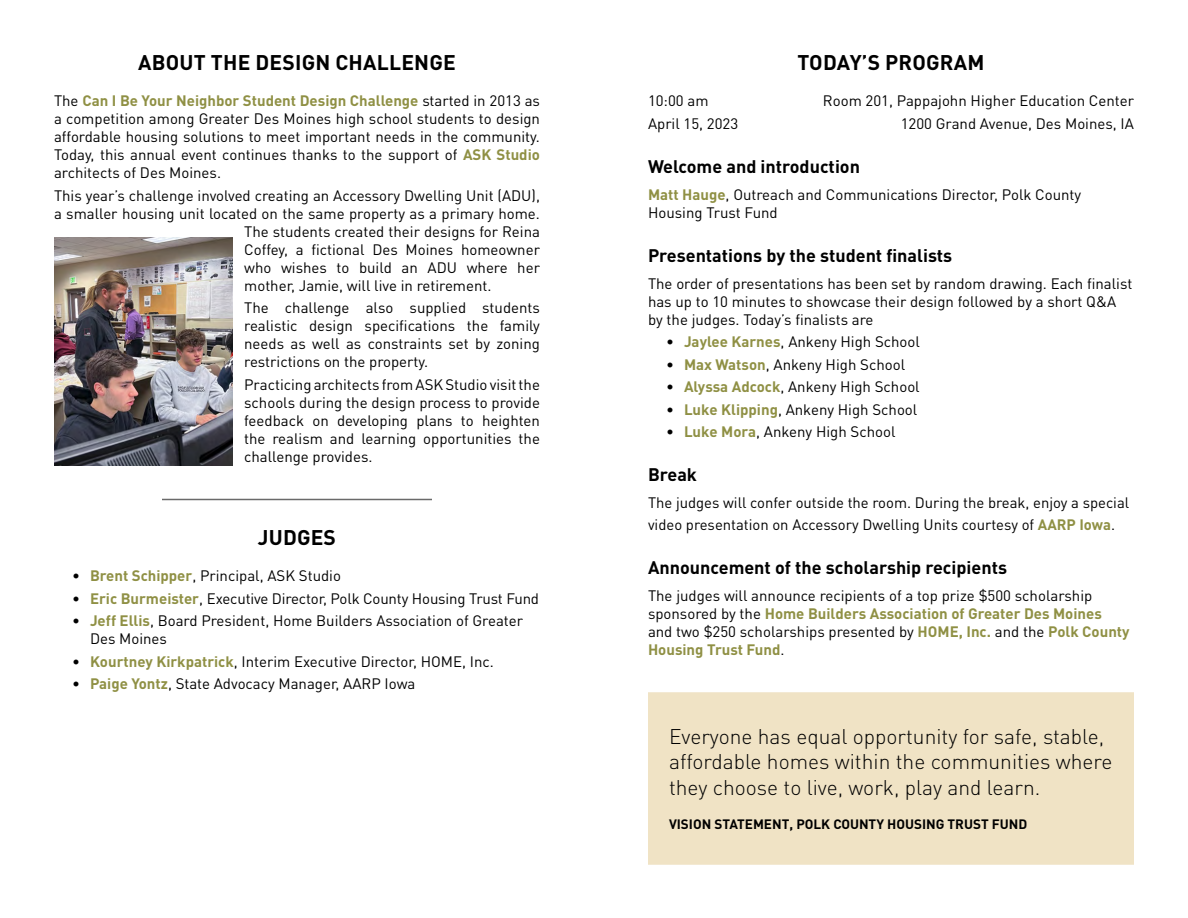
<style>
.page{position:relative;width:1188px;height:918px;background:#fff}
.page>*{position:absolute;margin:0;border:0;box-sizing:border-box;transform-origin:0 0}
.t1{font:300 21px/25.2px "DIN Pro";color:#000}
.t2{font:700 21px "DIN Pro";letter-spacing:.01em;color:#000}
.t3{font:700 18px "DIN Pro";color:#000}
.t4{font:15px/18px "DIN Pro";color:#000}
.t5{font:700 13.5px "DIN Pro";color:#000}
.s1{font-weight:700;color:#8f9044}
</style>
<div class="page">
<hr style="left:162px;top:499px;width:270px;height:1px;background:#6a6a6a">
<img style="left:54px;top:238px;width:178px;height:227px">
<div style="left:649px;top:693px;width:484px;height:171px;background:#f0e3c5"></div>
<div style="left:648px;top:692px;width:486px;height:173px;border:2px solid #f0e3c5"></div>
<h1 class="t2" style="left:138px;top:48px;width:319px">ABOUT THE DESIGN CHALLENGE</h1>
<p class="t4" style="left:54px;top:91px;width:488px;text-align:justify">The <span class="s1">Can I Be Your Neighbor Student Design Challenge</span> started in 2013 as a competition among Greater Des Moines high school students to design affordable housing solutions to meet important needs in the community.<br>Today, this annual event continues thanks to the support of <span class="s1">ASK Studio </span>architects of Des Moines.</p>
<p class="t4" style="left:54px;top:186px;width:488px">This year’s challenge involved creating an Accessory Dwelling Unit (ADU),</p>
<p class="t4" style="left:54px;top:204px;width:487px">a smaller housing unit located on the same property as a primary home.</p>
<p class="t4" style="left:244px;top:222px;width:297px">The students created their designs for Reina</p>
<p class="t4" style="left:244px;top:240px;width:297px">Coffey, a fictional Des Moines homeowner</p>
<p class="t4" style="left:244px;top:258px;width:297px">who wishes to build an ADU where her</p>
<p class="t4" style="left:244px;top:276px;width:249px">mother, Jamie, will live in retirement.</p>
<p class="t4" style="left:244px;top:298px;width:297px;text-align:justify">The challenge also supplied students realistic design specifications the family needs as well as constraints set by zoning restrictions on the property.</p>
<p class="t4" style="left:244px;top:375px;width:297px;text-align:justify">Practicing architects from ASK Studio visit the schools during the design process to provide feedback on developing plans to heighten the realism and learning opportunities the challenge provides.</p>
<h1 class="t2" style="left:258px;top:523px;width:80px">JUDGES</h1>
<p class="t4" style="left:72px;top:566px;width:271px">• <span class="s1">Brent Schipper</span>, Principal, ASK Studio</p>
<p class="t4" style="left:72px;top:589px;width:469px">• <span class="s1">Eric Burmeister</span>, Executive Director, Polk County Housing Trust Fund</p>
<p class="t4" style="left:90px;top:611px;width:435px;text-indent:-18px">• <span class="s1">Jeff Ellis</span>, Board President, Home Builders Association of Greater<br>Des Moines</p>
<p class="t4" style="left:72px;top:652px;width:423px">• <span class="s1">Kourtney Kirkpatrick</span>, Interim Executive Director, HOME, Inc.</p>
<p class="t4" style="left:72px;top:674px;width:345px">• <span class="s1">Paige Yontz</span>, State Advocacy Manager, AARP Iowa</p>
<h1 class="t2" style="left:798px;top:48px;width:188px">TODAY’S PROGRAM</h1>
<p class="t4" style="left:648px;top:91px;width:62px">10:00 am</p>
<p class="t4" style="left:823px;top:91px;width:313px">Room 201, Pappajohn Higher Education Center</p>
<p class="t4" style="left:648px;top:114px;width:92px">April 15, 2023</p>
<p class="t4" style="left:901px;top:114px;width:235px">1200 Grand Avenue, Des Moines, IA</p>
<p class="t3" style="left:648px;top:154px;width:214px">Welcome and introduction</p>
<p class="t4" style="left:648px;top:185px;width:435px"><span class="s1">Matt Hauge</span>, Outreach and Communications Director, Polk County<br>Housing Trust Fund</p>
<p class="t3" style="left:648px;top:243px;width:306px">Presentations by the student finalists</p>
<p class="t4" style="left:648px;top:274px;width:486px">The order of presentations has been set by random drawing. Each finalist has up to 10 minutes to showcase their design followed by a short Q&amp;A by the judges. Today’s finalists are</p>
<p class="t4" style="left:666px;top:332px;width:255px">• <span class="s1">Jaylee Karnes</span>, Ankeny High School</p>
<p class="t4" style="left:666px;top:355px;width:241px">• <span class="s1">Max Watson</span>, Ankeny High School</p>
<p class="t4" style="left:666px;top:377px;width:255px">• <span class="s1">Alyssa Adcock</span>, Ankeny High School</p>
<p class="t4" style="left:666px;top:400px;width:253px">• <span class="s1">Luke Klipping</span>, Ankeny High School</p>
<p class="t4" style="left:666px;top:422px;width:231px">• <span class="s1">Luke Mora</span>, Ankeny High School</p>
<p class="t3" style="left:648px;top:463px;width:51px">Break</p>
<p class="t4" style="left:648px;top:492px;width:483px;line-height:21.6px">The judges will confer outside the room. During the break, enjoy a special video presentation on Accessory Dwelling Units courtesy of <span class="s1">AARP Iowa</span>.</p>
<p class="t3" style="left:648px;top:555px;width:361px">Announcement of the scholarship recipients</p>
<p class="t4" style="left:648px;top:586px;width:483px">The judges will announce recipients of a top prize $500 scholarship sponsored by the <span class="s1">Home Builders Association of Greater Des Moines </span>and two $250 scholarships presented by <span class="s1">HOME, Inc.</span> and the <span class="s1">Polk County Housing Trust Fund</span>.</p>
<h1 class="t1" style="left:669px;top:723px;width:445px">Everyone has equal opportunity for safe, stable, affordable homes within the communities where they choose to live, work, play and learn.</h1>
<p class="t5" style="left:669px;top:815px;width:360px">VISION STATEMENT, POLK COUNTY HOUSING TRUST FUND</p>
</div>
